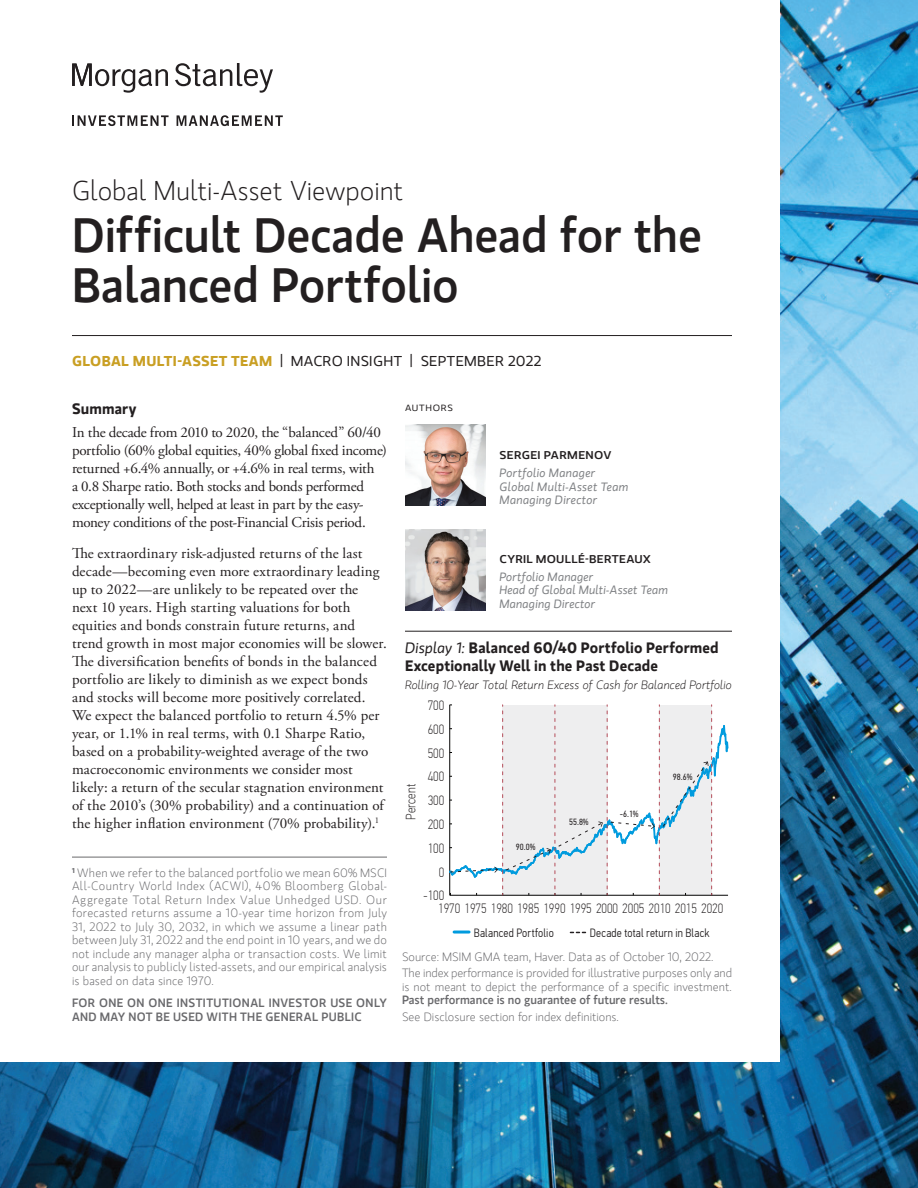
<style>
.page{position:relative;width:918px;height:1188px;background:#fff}
.page>*{position:absolute;margin:0;border:0;box-sizing:border-box;transform-origin:0 0}
.Title__38{font:500 48px/49.5px "MS Gloriola II Std";letter-spacing:-.005em;color:#231f20}
.Subtitle__20{font:300 27px "MS Gloriola II Std";letter-spacing:-.005em;color:#231f20}
.Body{font:15px/18px "Adobe Garamond Pro";letter-spacing:.01em;color:#231f20}
.Body_1st{font:15px/18px "Adobe Garamond Pro";letter-spacing:-.015em;color:#231f20}
.Body-2{font:700 15px/18px "MS Gloriola II Std";letter-spacing:.01em;color:#231f20}
.Body_Head{font:700 15px "MS Gloriola II Std";letter-spacing:.01em;color:#231f20}
.Business_Capability{font:14.25px "MS Gloriola II Std";letter-spacing:.02em;color:#231f20;scale:1.05 1}
.t1{font:100 13.5px "PF Din Text Cond Pro";color:#231f20}
.Footnote{font:300 12px/13.5px "MS Gloriola II Std";letter-spacing:.015em;color:#69696c;text-align:justify}
.Body-3{font:300 12px/13.5px "MS Gloriola II Std";color:#69696c;text-align:justify}
.Author_Title{font:italic 12px "MS Gloriola II Std";letter-spacing:.01em;color:#808285}
.Body_Head-2{font:500 12px/13.5px "MS Gloriola II Std";letter-spacing:.03em;color:#69696c}
.Body-4{font:italic 300 12px "MS Gloriola II Std";color:#231f20}
.t2{font:300 12px "PF Din Text Cond Pro";letter-spacing:.02em;color:#231f20}
.Author_Name{font:500 11.25px "MS Gloriola II Std";letter-spacing:.025em;color:#231f20;scale:1.1 1}
.t3{font:9px "PF Din Text Cond Pro";color:#231f20}
.Page_Header{font:9px "MS Gloriola II Std";letter-spacing:.07em;color:#231f20;scale:1.1 1}
.s1{font-weight:700;color:#c99f23}
.s2{font-weight:400;font-style:italic}
.s3{font-weight:500}
</style>
<div class="page">
<img style="left:0;top:0;width:918px;height:1188px">
<svg style="left:175px;top:63px;width:98px;height:30px"></svg>
<svg style="left:72px;top:64px;width:96px;height:29px"></svg>
<svg style="left:72px;top:115px;width:97px;height:11px"></svg>
<svg style="left:177px;top:115px;width:106px;height:11px"></svg>
<hr style="left:72px;top:335px;width:660px;height:1px;background:#231f20">
<img style="left:405px;top:530px;width:81px;height:80px">
<hr style="left:405px;top:631px;width:327px;height:1px;background:#231f20">
<hr style="left:450px;top:895px;width:278px;height:1px;background:#050504">
<svg style="left:449px;top:705px;width:280px;height:190px"></svg>
<hr style="left:454px;top:931px;width:15px;height:3px;background:#009bde">
<svg style="left:570px;top:932px;width:15px;height:1px"></svg>
<img style="left:405px;top:424px;width:81px;height:82px">
<hr style="left:72px;top:857px;width:315px;height:1px;background:#69696c">
<p class="Subtitle__20" style="left:72px;top:173px;width:333px">Global Multi-Asset Viewpoint</p>
<p class="Title__38" style="left:72px;top:209px;width:632px">Difficult Decade Ahead for the<br>Balanced Portfolio</p>
<p class="Business_Capability" style="left:72px;top:351px;width:449px"><span class="s1">GLOBAL MULTI-ASSET TEAM</span> | MACRO INSIGHT | SEPTEMBER 2022</p>
<p class="Body_Head" style="left:72px;top:398px;width:66px">Summary</p>
<p class="Body_1st" style="left:72px;top:423px;width:316px">In the decade from 2010 to 2020, the “balanced” 60/40 portfolio (60% global equities, 40% global fixed income) returned +6.4% annually, or +4.6% in real terms, with<br>a 0.8 Sharpe ratio. Both stocks and bonds performed exceptionally well, helped at least in part by the easy&shy;money conditions of the post-Financial Crisis period.</p>
<p class="Body" style="left:72px;top:545px;width:316px">The extraordinary risk-adjusted returns of the last decade—becoming even more extraordinary leading up to 2022—are unlikely to be repeated over the next 10 years. High starting valuations for both equities and bonds constrain future returns, and trend growth in most major economies will be slower.<br>The diversification benefits of bonds in the balanced portfolio are likely to diminish as we expect bonds and stocks will become more positively correlated.<br>We expect the balanced portfolio to return 4.5% per year, or 1.1% in real terms, with 0.1 Sharpe Ratio, based on a probability-weighted average of the two macroeconomic environments we consider most likely: a return of the secular stagnation environment of the 2010’s (30% probability) and a continuation of the higher inflation environment (70% probability).<sup>1</sup></p>
<p class="Footnote" style="left:72px;top:866px;width:317px"><sup>1</sup> When we refer to the balanced portfolio we mean 60% MSCI All-Country World Index (ACWI), 40% Bloomberg Global-Aggregate Total Return Index Value Unhedged USD. Our forecasted returns assume a 10-year time horizon from July 31, 2022 to July 30, 2032, in which we assume a linear path between July 31, 2022 and the end point in 10 years, and we do not include any manager alpha or transaction costs. We limit our analysis to publicly listed-assets, and our empirical analysis is based on data since 1970.</p>
<p class="Body_Head-2" style="left:72px;top:996px;width:317px">FOR ONE ON ONE INSTITUTIONAL INVESTOR USE ONLY<br>AND MAY NOT BE USED WITH THE GENERAL PUBLIC</p>
<p class="Page_Header" style="left:405px;top:402px;width:45px">AUTHORS</p>
<p class="Author_Name" style="left:500px;top:447px;width:103px">SERGEI PARMENOV</p>
<p class="Author_Title" style="left:500px;top:465px;width:97px">Portfolio Manager</p>
<p class="Author_Title" style="left:500px;top:478px;width:131px">Global Multi-Asset Team</p>
<p class="Author_Title" style="left:500px;top:492px;width:99px">Managing Director</p>
<p class="Author_Name" style="left:499px;top:551px;width:139px">CYRIL MOULLÉ-BERTEAUX</p>
<p class="Author_Title" style="left:499px;top:568px;width:95px">Portfolio Manager</p>
<p class="Author_Title" style="left:499px;top:582px;width:170px">Head of Global Multi-Asset Team</p>
<p class="Author_Title" style="left:499px;top:595px;width:97px">Managing Director</p>
<p class="Body-2" style="left:405px;top:638px;width:315px"><span class="s2">Display 1:</span> Balanced 60/40 Portfolio Performed<br>Exceptionally Well in the Past Decade</p>
<p class="Body-4" style="left:405px;top:676px;width:328px">Rolling 10-Year Total Return Excess of Cash for Balanced Portfolio</p>
<p class="t1" style="left:428px;top:698px;width:18px">700</p>
<p class="t1" style="left:428px;top:721px;width:18px">600</p>
<p class="t1" style="left:403px;top:820px;width:38px;rotate:-90deg">Percent</p>
<p class="t1" style="left:428px;top:745px;width:18px">500</p>
<p class="t1" style="left:428px;top:769px;width:18px">400</p>
<p class="t1" style="left:428px;top:793px;width:18px">300</p>
<p class="t1" style="left:428px;top:817px;width:18px">200</p>
<p class="t1" style="left:428px;top:840px;width:18px">100</p>
<p class="t1" style="left:439px;top:864px;width:7px">0</p>
<p class="t1" style="left:423px;top:888px;width:23px">-100</p>
<p class="t3" style="left:516px;top:841px;width:21px">90.0%</p>
<p class="t3" style="left:569px;top:817px;width:21px">55.8%</p>
<p class="t3" style="left:620px;top:809px;width:20px">-6.1%</p>
<p class="t3" style="left:673px;top:771px;width:21px">98.6%</p>
<p class="t1" style="left:438px;top:901px;width:287px">1970 1975 1980 1985 1990 1995 2000 2005 2010 2015 2020</p>
<p class="t2" style="left:474px;top:926px;width:82px">Balanced Portfolio</p>
<p class="t2" style="left:590px;top:926px;width:121px">Decade total return in Black</p>
<p class="Body-3" style="left:402px;top:950px;width:313px">Source: MSIM GMA team, Haver. Data as of October 10, 2022.</p>
<p class="Body-3" style="left:402px;top:966px;width:332px">The index performance is provided for illustrative purposes only and is not meant to depict the performance of a specific investment.<br><span class="s3">Past performance is no guarantee of future results.</span></p>
<p class="Body-3" style="left:402px;top:1010px;width:218px">See Disclosure section for index definitions.</p>
</div>
